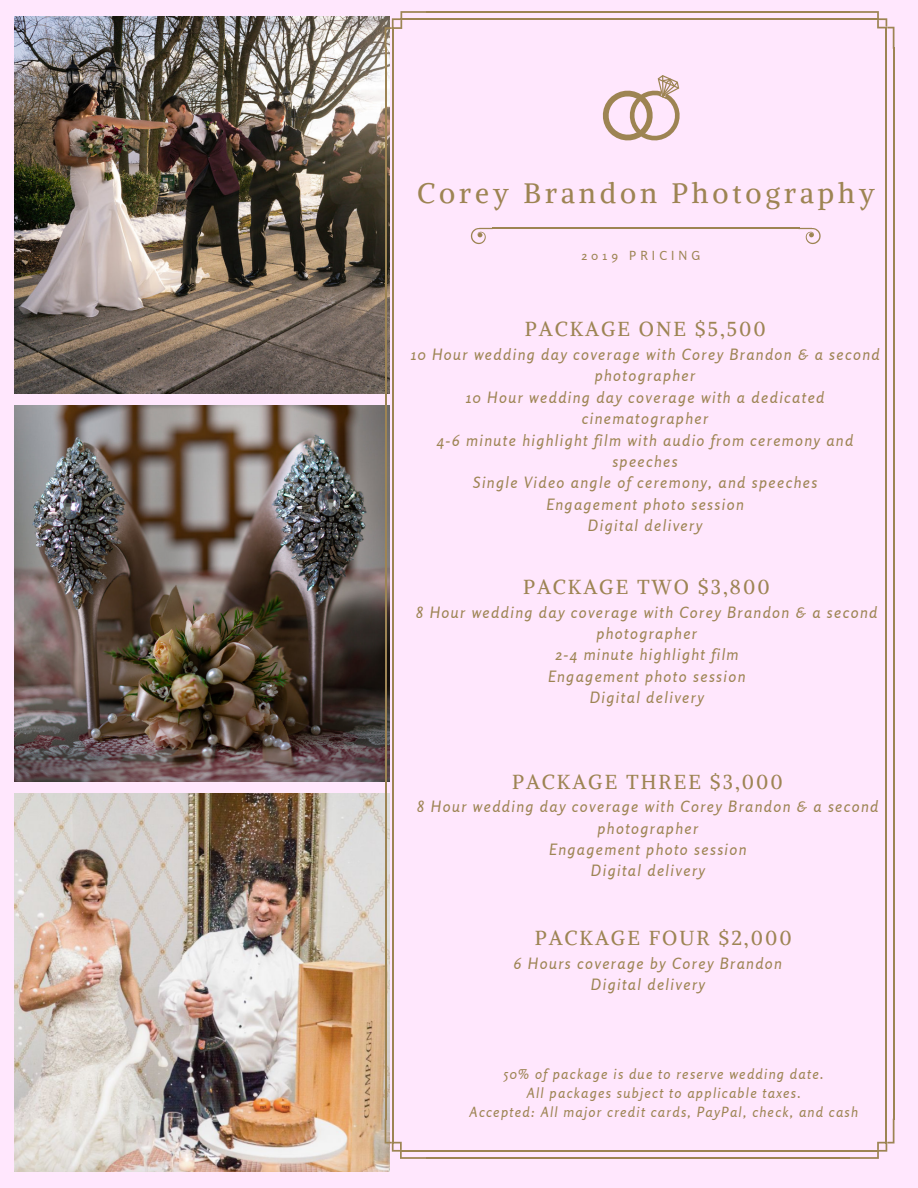
<style>
.page{position:relative;width:918px;height:1188px;background:#ffe7fd}
.page>*{position:absolute;margin:0;border:0;box-sizing:border-box;transform-origin:0 0}
.t1{font:28.05px "Alike";letter-spacing:.14em;color:#9d8453}
.t2{font:20.25px "Alike";letter-spacing:.1em;color:#9d8453}
.t3{font:italic 15.6px/21.3px "Rosario";letter-spacing:.09em;color:#9d8453;text-align:center}
.t4{font:italic 13.95px/19.2px "Rosario";letter-spacing:.09em;color:#9d8453;text-align:center}
.t5{font:12.45px "Rosario";letter-spacing:.33em;color:#9d8453}
</style>
<div class="page">
<img style="left:15px;top:17px;width:374px;height:377px">
<img style="left:15px;top:405px;width:374px;height:377px">
<img style="left:15px;top:793px;width:374px;height:378px">
<svg style="left:385px;top:11px;width:41px;height:38px"></svg>
<hr style="left:392px;top:48px;width:2px;height:1072px;background:#9d8453">
<hr style="left:385px;top:48px;width:1px;height:1072px;background:#9d8453">
<svg style="left:385px;top:1119px;width:41px;height:40px"></svg>
<hr style="left:426px;top:1150px;width:424px;height:2px;background:#9d8453">
<hr style="left:426px;top:1157px;width:424px;height:2px;background:#9d8453">
<svg style="left:850px;top:1119px;width:44px;height:40px"></svg>
<hr style="left:886px;top:48px;width:1px;height:1072px;background:#9d8453">
<hr style="left:893px;top:48px;width:1px;height:1072px;background:#9d8453">
<svg style="left:850px;top:11px;width:44px;height:38px"></svg>
<hr style="left:426px;top:18px;width:424px;height:2px;background:#9d8453">
<hr style="left:426px;top:11px;width:424px;height:2px;background:#9d8453">
<hr style="left:492px;top:228px;width:307px;height:1px;background:#9d8453">
<svg style="left:471px;top:228px;width:22px;height:16px"></svg>
<svg style="left:799px;top:228px;width:22px;height:16px"></svg>
<svg style="left:602px;top:75px;width:78px;height:66px"></svg>
<h1 class="t1" style="left:417px;top:175px;width:459px">Corey Brandon Photography</h1>
<p class="t5" style="left:581px;top:248px;width:121px">2019 PRICING</p>
<p class="t2" style="left:525px;top:317px;width:242px">PACKAGE ONE $5,500</p>
<p class="t3" style="left:410px;top:344px;width:471px">10 Hour wedding day coverage with Corey Brandon &amp; a second photographer<br>10 Hour wedding day coverage with a dedicated cinematographer<br>4-6 minute highlight film with audio from ceremony and speeches<br>Single Video angle of ceremony, and speeches<br>Engagement photo session<br>Digital delivery</p>
<p class="t2" style="left:523px;top:574px;width:248px">PACKAGE TWO $3,800</p>
<p class="t3" style="left:416px;top:601px;width:463px">8 Hour wedding day coverage with Corey Brandon &amp; a second photographer<br>2-4 minute highlight film<br>Engagement photo session<br>Digital delivery</p>
<p class="t2" style="left:512px;top:769px;width:272px">PACKAGE THREE $3,000</p>
<p class="t3" style="left:417px;top:796px;width:463px">8 Hour wedding day coverage with Corey Brandon &amp; a second photographer<br>Engagement photo session<br>Digital delivery</p>
<p class="t2" style="left:535px;top:925px;width:258px">PACKAGE FOUR $2,000</p>
<p class="t3" style="left:514px;top:952px;width:270px">6 Hours coverage by Corey Brandon<br>Digital delivery</p>
<p class="t4" style="left:469px;top:1064px;width:390px">50% of package is due to reserve wedding date.<br>All packages subject to applicable taxes.<br>Accepted: All major credit cards, PayPal, check, and cash</p>
</div>
